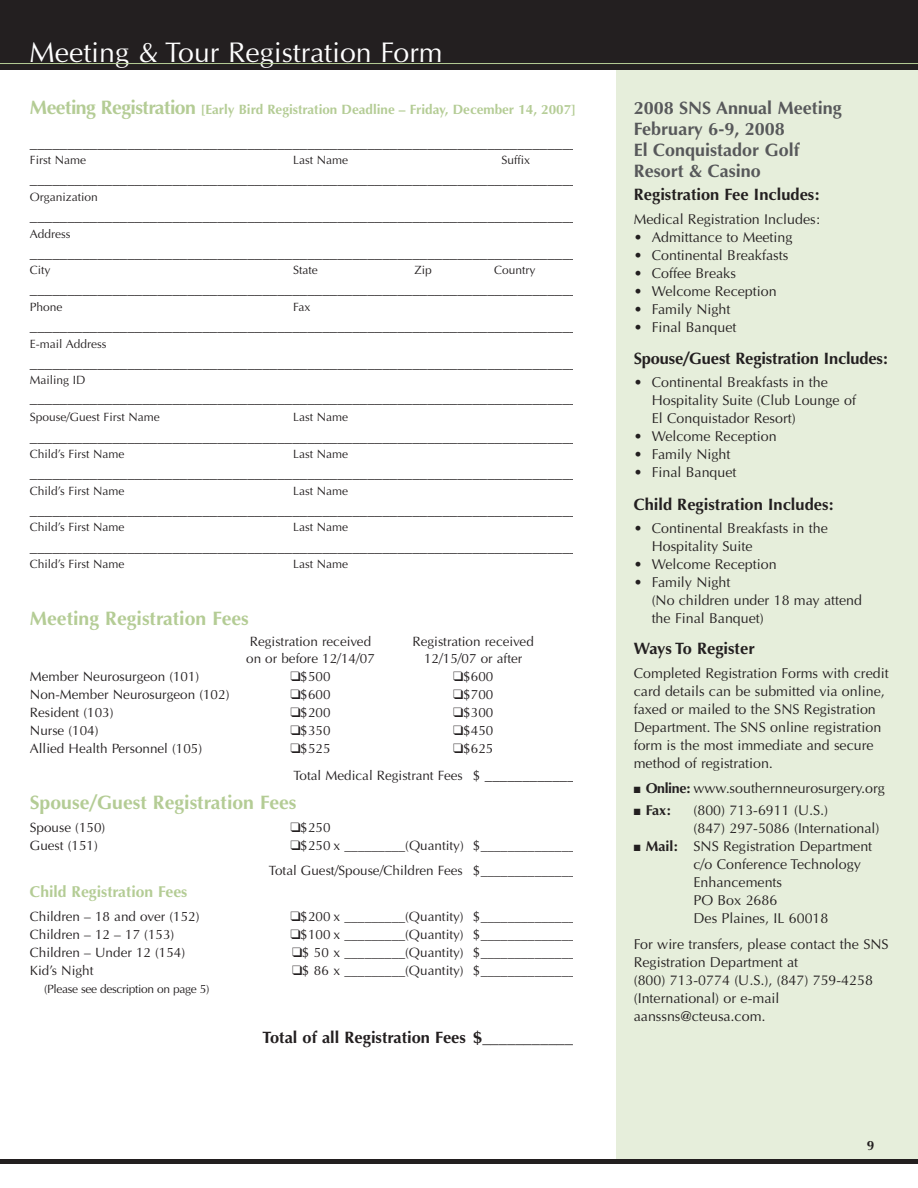
<style>
.page{position:relative;width:918px;height:1188px;background:#fff}
.page>*{position:absolute;margin:0;border:0;box-sizing:border-box;transform-origin:0 0}
.t1{font:28.5px "Optima";color:#fff}
.t2{font:700 19.5px "Optima";color:#b4cc95}
.t3{font:700 18px/21px "Optima";color:#57585a}
.t4{font:700 16.5px "Optima";color:#231f20}
.t5{font:700 15.75px "Optima";color:#b4cc95}
.t6{font:15px "Optima";color:#231f20}
.t7{font:14.25px/18px "Optima";color:#231f20}
.t8{font:700 14.25px "Optima";color:#231f20}
.t9{font:13.5px/27.3px "Optima";color:#231f20}
.t10{font:700 13.5px "Optima";color:#b4cc95}
.t11{font:700 13.5px "Optima";color:#231f20}
.t12{font:12px "Optima";color:#231f20}
.t13{font:12px "Optima";letter-spacing:-.03em;color:#231f20}
.s1{font-size:19.5px}
.s2{font-size:15px}
.s3{font-weight:700}
</style>
<div class="page">
<div style="left:616px;top:57px;width:302px;height:1106px;background:#e6eedb"></div>
<div style="left:0;top:0;width:918px;height:70px;background:#231f20"></div>
<hr style="left:0;top:63px;width:918px;height:1px;background:#b4cc95">
<hr style="left:1px;top:1159px;width:917px;height:4px;background:#231f20">
<hr style="left:0;top:0;width:1px;height:70px;background:#231f20">
<h1 class="t1" style="left:30px;top:40px;width:415px">Meeting &amp; Tour Registration Form</h1>
<p class="t10" style="left:30px;top:103px;width:547px"><span class="s1">Meeting Registration</span> [Early Bird Registration Deadline – Friday, December 14, 2007]</p>
<p class="t6" style="left:30px;top:136px;width:556px">__________________________________________________________________________</p>
<p class="t12" style="left:30px;top:155px;width:58px">First Name</p>
<p class="t12" style="left:293px;top:155px;width:56px">Last Name</p>
<p class="t12" style="left:502px;top:155px;width:30px">Suffix</p>
<p class="t6" style="left:30px;top:173px;width:549px">_________________________________________________________________________</p>
<p class="t12" style="left:30px;top:192px;width:70px">Organization</p>
<p class="t6" style="left:30px;top:210px;width:549px">_________________________________________________________________________</p>
<p class="t12" style="left:30px;top:228px;width:42px">Address</p>
<p class="t6" style="left:30px;top:246px;width:549px">_________________________________________________________________________</p>
<p class="t12" style="left:30px;top:265px;width:22px">City</p>
<p class="t12" style="left:293px;top:265px;width:26px">State</p>
<p class="t12" style="left:415px;top:265px;width:19px">Zip</p>
<p class="t12" style="left:494px;top:265px;width:43px">Country</p>
<p class="t6" style="left:30px;top:283px;width:549px">_________________________________________________________________________</p>
<p class="t12" style="left:30px;top:302px;width:34px">Phone</p>
<p class="t12" style="left:293px;top:302px;width:19px">Fax</p>
<p class="t6" style="left:30px;top:320px;width:556px">__________________________________________________________________________</p>
<p class="t12" style="left:30px;top:338px;width:78px">E-mail Address</p>
<p class="t6" style="left:30px;top:356px;width:556px">__________________________________________________________________________</p>
<p class="t12" style="left:30px;top:375px;width:57px">Mailing ID</p>
<p class="t6" style="left:30px;top:392px;width:556px">__________________________________________________________________________</p>
<p class="t12" style="left:30px;top:412px;width:131px">Spouse/Guest First Name</p>
<p class="t12" style="left:293px;top:412px;width:56px">Last Name</p>
<p class="t6" style="left:30px;top:430px;width:556px">__________________________________________________________________________</p>
<p class="t12" style="left:30px;top:449px;width:96px">Child’s First Name</p>
<p class="t12" style="left:293px;top:449px;width:56px">Last Name</p>
<p class="t6" style="left:30px;top:467px;width:556px">__________________________________________________________________________</p>
<p class="t12" style="left:30px;top:486px;width:96px">Child’s First Name</p>
<p class="t12" style="left:293px;top:486px;width:56px">Last Name</p>
<p class="t6" style="left:30px;top:504px;width:556px">__________________________________________________________________________</p>
<p class="t12" style="left:30px;top:522px;width:96px">Child’s First Name</p>
<p class="t12" style="left:293px;top:522px;width:56px">Last Name</p>
<p class="t6" style="left:30px;top:540px;width:556px">__________________________________________________________________________</p>
<p class="t12" style="left:30px;top:559px;width:96px">Child’s First Name</p>
<p class="t12" style="left:293px;top:559px;width:56px">Last Name</p>
<h2 class="t2" style="left:30px;top:610px;width:220px">Meeting Registration Fees</h2>
<p class="t9" style="left:250px;top:630px;width:123px">Registration received</p>
<p class="t9" style="left:413px;top:630px;width:123px">Registration received</p>
<p class="t9" style="left:246px;top:646px;width:130px">on or before 12/14/07</p>
<p class="t9" style="left:424px;top:646px;width:100px">12/15/07 or after</p>
<p class="t9" style="left:30px;top:664px;width:171px">Member Neurosurgeon (101)</p>
<p class="t9" style="left:290px;top:664px;width:42px">❑$500</p>
<p class="t9" style="left:453px;top:664px;width:42px">❑$600</p>
<p class="t9" style="left:30px;top:682px;width:201px">Non-Member Neurosurgeon (102)</p>
<p class="t9" style="left:290px;top:682px;width:42px">❑$600</p>
<p class="t9" style="left:453px;top:682px;width:42px">❑$700</p>
<p class="t9" style="left:30px;top:700px;width:85px">Resident (103)</p>
<p class="t9" style="left:290px;top:700px;width:42px">❑$200</p>
<p class="t9" style="left:453px;top:700px;width:42px">❑$300</p>
<p class="t9" style="left:30px;top:718px;width:70px">Nurse (104)</p>
<p class="t9" style="left:290px;top:718px;width:42px">❑$350</p>
<p class="t9" style="left:453px;top:718px;width:42px">❑$450</p>
<p class="t9" style="left:30px;top:736px;width:174px">Allied Health Personnel (105)</p>
<p class="t9" style="left:290px;top:736px;width:42px">❑$525</p>
<p class="t9" style="left:293px;top:736px;width:298px;text-indent:160px">❑$625<br>Total Medical Registrant Fees $ <span class="s2">______________</span></p>
<h2 class="t2" style="left:30px;top:794px;width:268px">Spouse/Guest Registration Fees</h2>
<p class="t9" style="left:30px;top:815px;width:77px">Spouse (150)</p>
<p class="t9" style="left:290px;top:815px;width:42px">❑$250</p>
<p class="t9" style="left:30px;top:833px;width:69px">Guest (151)</p>
<p class="t9" style="left:269px;top:834px;width:328px;line-height:25.2px;text-align:right">❑$250 x _________(Quantity) $_________________<br>Total Guest/Spouse/Children Fees $_________________</p>
<p class="t5" style="left:30px;top:886px;width:159px">Child Registration Fees</p>
<p class="t9" style="left:30px;top:904px;width:171px">Children – 18 and over (152)</p>
<p class="t9" style="left:290px;top:904px;width:293px">❑$200 x _________(Quantity) $_______________</p>
<p class="t9" style="left:30px;top:922px;width:146px">Children – 12 – 17 (153)</p>
<p class="t9" style="left:290px;top:922px;width:293px">❑$100 x _________(Quantity) $_______________</p>
<p class="t9" style="left:30px;top:940px;width:157px">Children – Under 12 (154)</p>
<p class="t9" style="left:292px;top:940px;width:285px">❑$ 50 x _________(Quantity) $______________</p>
<p class="t9" style="left:30px;top:958px;width:65px">Kid’s Night</p>
<p class="t9" style="left:292px;top:958px;width:298px">❑$ 86 x _________(Quantity) $________________</p>
<p class="t13" style="left:44px;top:984px;width:167px">(Please see description on page 5)</p>
<p class="t4" style="left:263px;top:1031px;width:329px">Total of all Registration Fees $_____________</p>
<p class="t3" style="left:634px;top:99px;width:210px">2008 SNS Annual Meeting<br>February 6-9, 2008<br>El Conquistador Golf<br>Resort &amp; Casino</p>
<p class="t4" style="left:634px;top:188px;width:187px">Registration Fee Includes:</p>
<p class="t7" style="left:634px;top:211px;width:187px">Medical Registration Includes:</p>
<p class="t7" style="left:634px;top:229px;width:160px">• Admittance to Meeting</p>
<p class="t7" style="left:634px;top:247px;width:156px">• Continental Breakfasts</p>
<p class="t7" style="left:634px;top:265px;width:104px">• Coffee Breaks</p>
<p class="t7" style="left:634px;top:283px;width:144px">• Welcome Reception</p>
<p class="t7" style="left:634px;top:301px;width:98px">• Family Night</p>
<p class="t7" style="left:634px;top:319px;width:104px">• Final Banquet</p>
<p class="t4" style="left:634px;top:352px;width:255px">Spouse/Guest Registration Includes:</p>
<p class="t7" style="left:652px;top:375px;width:206px;text-indent:-18px">• Continental Breakfasts in the<br>Hospitality Suite (Club Lounge of<br>El Conquistador Resort)</p>
<p class="t7" style="left:634px;top:429px;width:144px">• Welcome Reception</p>
<p class="t7" style="left:634px;top:447px;width:98px">• Family Night</p>
<p class="t7" style="left:634px;top:465px;width:104px">• Final Banquet</p>
<p class="t4" style="left:634px;top:497px;width:201px">Child Registration Includes:</p>
<p class="t7" style="left:652px;top:521px;width:178px;text-indent:-18px">• Continental Breakfasts in the<br>Hospitality Suite</p>
<p class="t7" style="left:634px;top:557px;width:144px">• Welcome Reception</p>
<p class="t7" style="left:652px;top:575px;width:212px;text-indent:-18px">• Family Night<br>(No children under 18 may attend the Final Banquet)</p>
<p class="t4" style="left:634px;top:642px;width:123px">Ways To Register</p>
<p class="t7" style="left:634px;top:665px;width:256px">Completed Registration Forms with credit card details can be submitted via online, faxed or mailed to the SNS Registration Department. The SNS online registration form is the most immediate and secure method of registration.</p>
<p class="t7" style="left:634px;top:781px;width:253px">■ <span class="s3">Online:</span> www.southernneurosurgery.org</p>
<p class="t8" style="left:634px;top:805px;width:38px">■ Fax:</p>
<p class="t7" style="left:693px;top:803px;width:188px">(800) 713-6911 (U.S.)<br>(847) 297-5086 (International)</p>
<p class="t7" style="left:693px;top:839px;width:180px;text-indent:-60px">■ <span class="s3">Mail:</span> SNS Registration Department c/o Conference Technology<br>Enhancements<br>PO Box 2686<br>Des Plaines, IL 60018</p>
<p class="t7" style="left:634px;top:937px;width:256px">For wire transfers, please contact the SNS<br>Registration Department at<br>(800) 713-0774 (U.S.), (847) 759-4258 (International) or e-mail aanssns@cteusa.com.</p>
<p class="t11" style="left:867px;top:1140px;width:9px">9</p>
</div>
